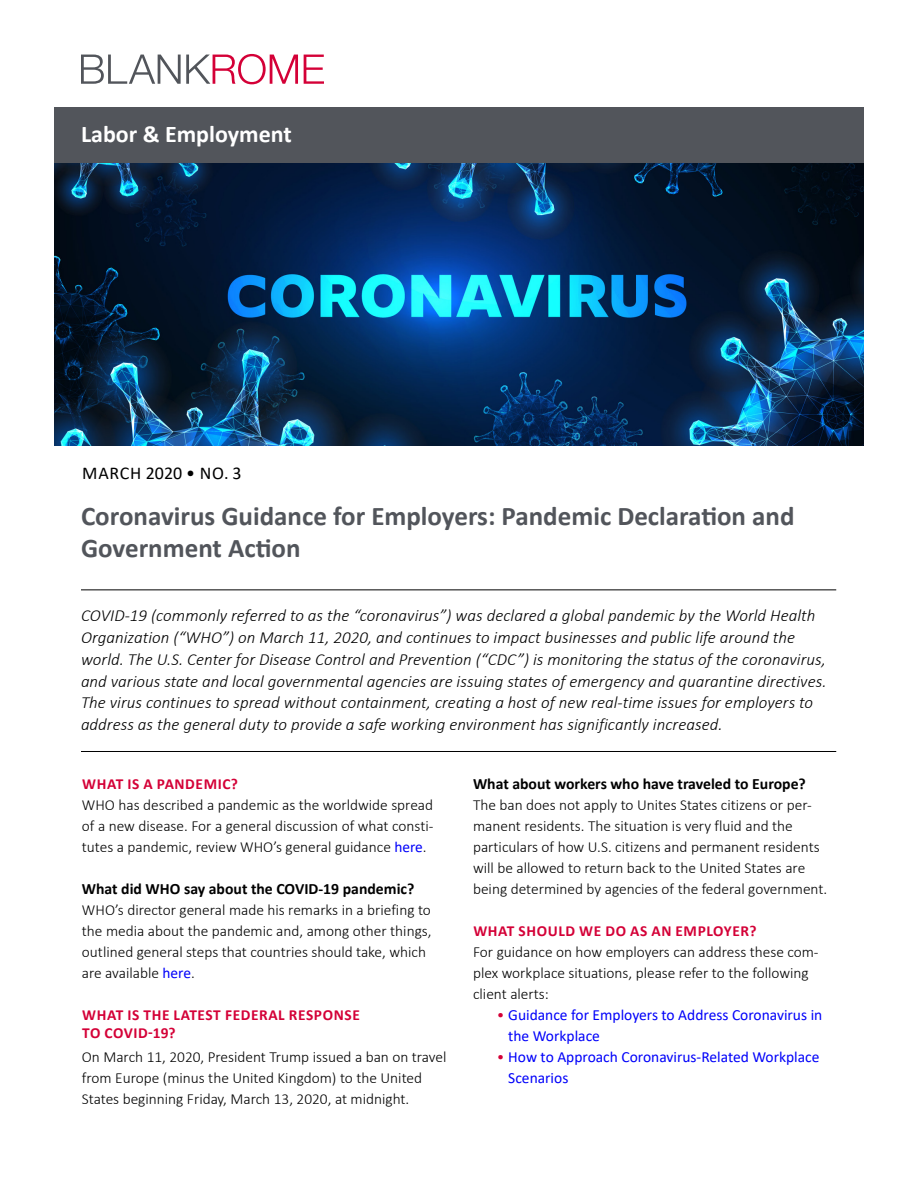
<style>
.page{position:relative;width:918px;height:1188px;background:#fff}
.page>*{position:absolute;margin:0;border:0;box-sizing:border-box;transform-origin:0 0}
.t1{font:700 27px/31.5px "Calibri";color:#52555b}
.t2{font:700 24px "Calibri";color:#fff}
.t3{font:18px "Calibri";letter-spacing:.035em;color:#000}
.t4{font:italic 300 16.95px/21.8px "Calibri";letter-spacing:.005em;color:#000}
.t5{font:700 15.75px "Calibri";color:#000}
.t6{font:15.45px/21px "Calibri";color:#0000fa}
.t7{font:300 15.3px/21px "Calibri";color:#000}
.t8{font:700 15.3px/18.5px "Calibri";letter-spacing:.04em;color:#d40037}
.s1{font-weight:400;color:#0000fa}
.s2{font-weight:300;color:#d40037}
</style>
<div class="page">
<img style="left:54px;top:163px;width:810px;height:283px">
<svg style="left:81px;top:54px;width:217px;height:30px"></svg>
<svg style="left:304px;top:55px;width:20px;height:29px"></svg>
<div style="left:54px;top:107px;width:810px;height:56px;background:#52555b"></div>
<hr style="left:81px;top:590px;width:755px;height:1px;background:#000">
<hr style="left:81px;top:751px;width:755px;height:1px;background:#000">
<h2 class="t2" style="left:81px;top:117px;width:212px">Labor &amp; Employment</h2>
<p class="t3" style="left:82px;top:460px;width:161px">MARCH 2020 • NO. 3</p>
<h1 class="t1" style="left:81px;top:500px;width:715px">Coronavirus Guidance for Employers: Pandemic Declaration and<br>Government Action</h1>
<p class="t4" style="left:81px;top:605px;width:747px">COVID-19 (commonly referred to as the “coronavirus”) was declared a global pandemic by the World Health Organization (“WHO”) on March 11, 2020, and continues to impact businesses and public life around the world. The U.S. Center for Disease Control and Prevention (“CDC”) is monitoring the status of the coronavirus, and various state and local governmental agencies are issuing states of emergency and quarantine directives.<br>The virus continues to spread without containment, creating a host of new real-time issues for employers to address as the general duty to provide a safe working environment has significantly increased.</p>
<p class="t8" style="left:82px;top:774px;width:157px">WHAT IS A PANDEMIC?</p>
<p class="t7" style="left:82px;top:794px;width:353px;text-align:justify">WHO has described a pandemic as the worldwide spread of a new disease. For a general discussion of what consti&shy;tutes a pandemic, review WHO’s general guidance <span class="s1">here</span>.</p>
<p class="t5" style="left:82px;top:878px;width:334px">What did WHO say about the COVID-19 pandemic?</p>
<p class="t7" style="left:82px;top:899px;width:351px">WHO’s director general made his remarks in a briefing to the media about the pandemic and, among other things, outlined general steps that countries should take, which are available <span class="s1">here</span>.</p>
<p class="t8" style="left:82px;top:1006px;width:279px">WHAT IS THE LATEST FEDERAL RESPONSE<br>TO COVID-19?</p>
<p class="t7" style="left:82px;top:1046px;width:366px">On March 11, 2020, President Trump issued a ban on travel from Europe (minus the United Kingdom) to the United<br>States beginning Friday, March 13, 2020, at midnight.</p>
<p class="t5" style="left:473px;top:773px;width:334px">What about workers who have traveled to Europe?</p>
<p class="t7" style="left:473px;top:794px;width:356px">The ban does not apply to Unites States citizens or per&shy;manent residents. The situation is very fluid and the particulars of how U.S. citizens and permanent residents will be allowed to return back to the United States are being determined by agencies of the federal government.</p>
<p class="t8" style="left:473px;top:922px;width:285px">WHAT SHOULD WE DO AS AN EMPLOYER?</p>
<p class="t7" style="left:473px;top:941px;width:347px">For guidance on how employers can address these com&shy;plex workplace situations, please refer to the following client alerts:</p>
<p class="t6" style="left:508px;top:1004px;width:316px;text-indent:-12px"><span class="s2">•</span> Guidance for Employers to Address Coronavirus in the Workplace</p>
<p class="t6" style="left:508px;top:1046px;width:313px;text-indent:-12px"><span class="s2">•</span> How to Approach Coronavirus-Related Workplace<br>Scenarios</p>
</div>
